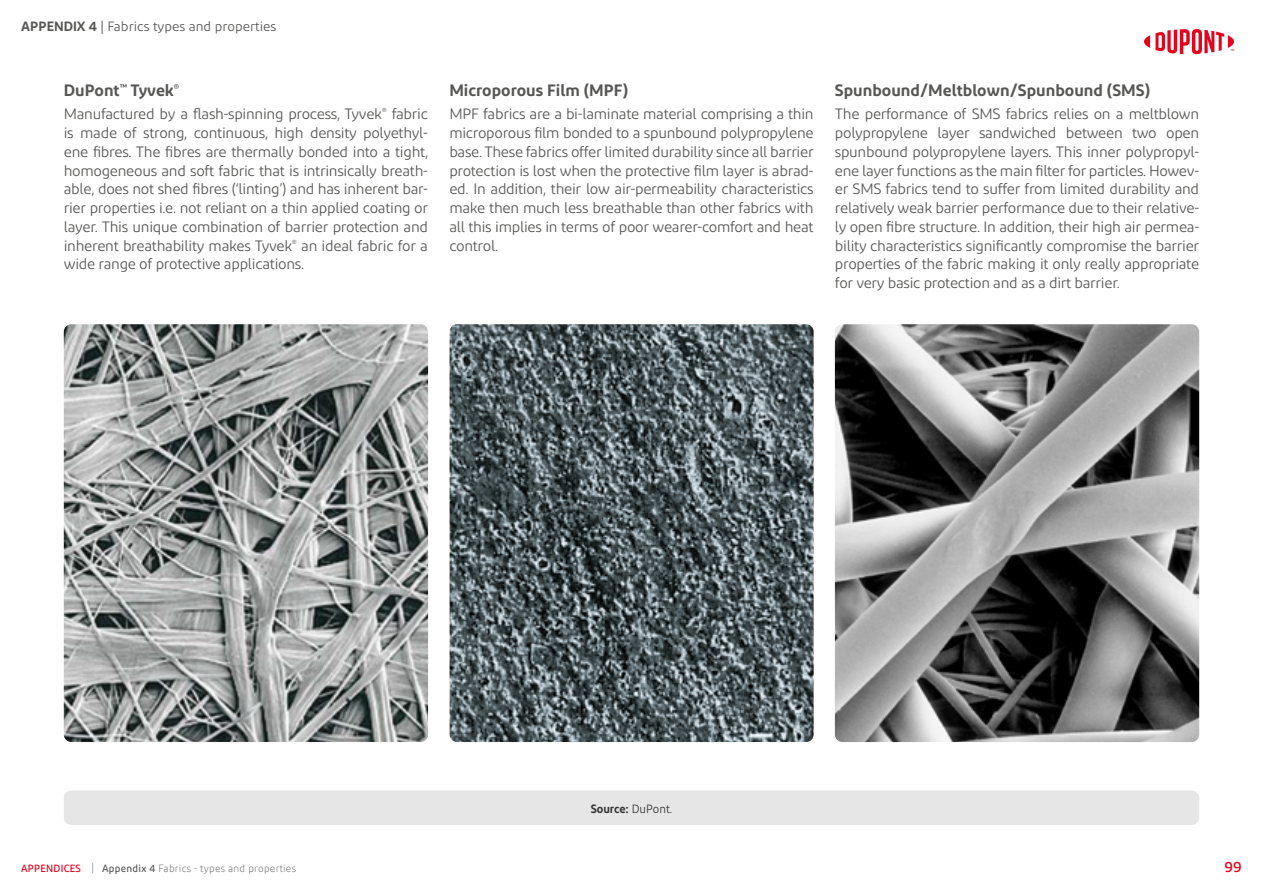
<style>
.page{position:relative;width:1263px;height:893px;background:#fff}
.page>*{position:absolute;margin:0;border:0;box-sizing:border-box;transform-origin:0 0}
.t1{font:600 16.5px "Diodrum";color:#575756}
.t2{font:15px/18.8px "Diodrum";letter-spacing:-.02em;color:#575756;text-align:justify}
.t3{font:500 15px "Diodrum";color:#e4001c}
.t4{font:13.5px "Diodrum";color:#575756}
.t5{font:600 12px "Diodrum";color:#333;scale:.95 1}
.t6{font:300 10.5px "Diodrum";letter-spacing:.025em;color:#575756;scale:.95 1}
.s1{font-weight:600}
.s2{font-weight:400}
.s3{font-weight:500;color:#e4001c}
.s4{font-weight:500}
</style>
<div class="page">
<div style="left:64px;top:790px;width:1135px;height:35px;background:#e6e6e6;border-radius:8px"></div>
<img style="left:64px;top:324px;width:364px;height:418px">
<img style="left:449px;top:324px;width:365px;height:418px">
<img style="left:835px;top:324px;width:364px;height:418px">
<svg style="left:1144px;top:29px;width:90px;height:25px"></svg>
<p class="t4" style="left:21px;top:18px;width:257px"><span class="s1">APPENDIX 4</span> | Fabrics types and properties</p>
<p class="t1" style="left:64px;top:80px;width:117px">DuPont<sup>™</sup> Tyvek<sup>®</sup></p>
<p class="t2" style="left:64px;top:104px;width:366px">Manufactured by a flash-spinning process, Tyvek<sup>®</sup> fabric is made of strong, continuous, high density polyethyl&shy;ene fibres. The fibres are thermally bonded into a tight, homogeneous and soft fabric that is intrinsically breath&shy;able, does not shed fibres (‘linting’) and has inherent bar&shy;rier properties i.e. not reliant on a thin applied coating or layer. This unique combination of barrier protection and inherent breathability makes Tyvek<sup>®</sup> an ideal fabric for a wide range of protective applications.</p>
<p class="t1" style="left:449px;top:80px;width:180px">Microporous Film (MPF)</p>
<p class="t2" style="left:449px;top:104px;width:366px">MPF fabrics are a bi-laminate material comprising a thin microporous film bonded to a spunbound polypropylene base. These fabrics offer limited durability since all barrier protection is lost when the protective film layer is abrad&shy;ed. In addition, their low air-permeability characteristics make then much less breathable than other fabrics with all this implies in terms of poor wearer-comfort and heat control.</p>
<p class="t1" style="left:835px;top:80px;width:317px">Spunbound/Meltblown/Spunbound (SMS)</p>
<p class="t2" style="left:835px;top:104px;width:366px">The performance of SMS fabrics relies on a meltblown polypropylene layer sandwiched between two open spunbound polypropylene layers. This inner polypropyl&shy;ene layer functions as the main filter for particles. Howev&shy;er SMS fabrics tend to suffer from limited durability and relatively weak barrier performance due to their relative&shy;ly open fibre structure. In addition, their high air permea&shy;bility characteristics significantly compromise the barrier properties of the fabric making it only really appropriate for very basic protection and as a dirt barrier.</p>
<p class="t5" style="left:591px;top:801px;width:87px">Source: <span class="s2">DuPont.</span></p>
<p class="t6" style="left:21px;top:862px;width:291px"><span class="s3">APPENDICES</span> | <span class="s4">Appendix 4</span> Fabrics - types and properties</p>
<p class="t3" style="left:1225px;top:857px;width:19px">99</p>
</div>
